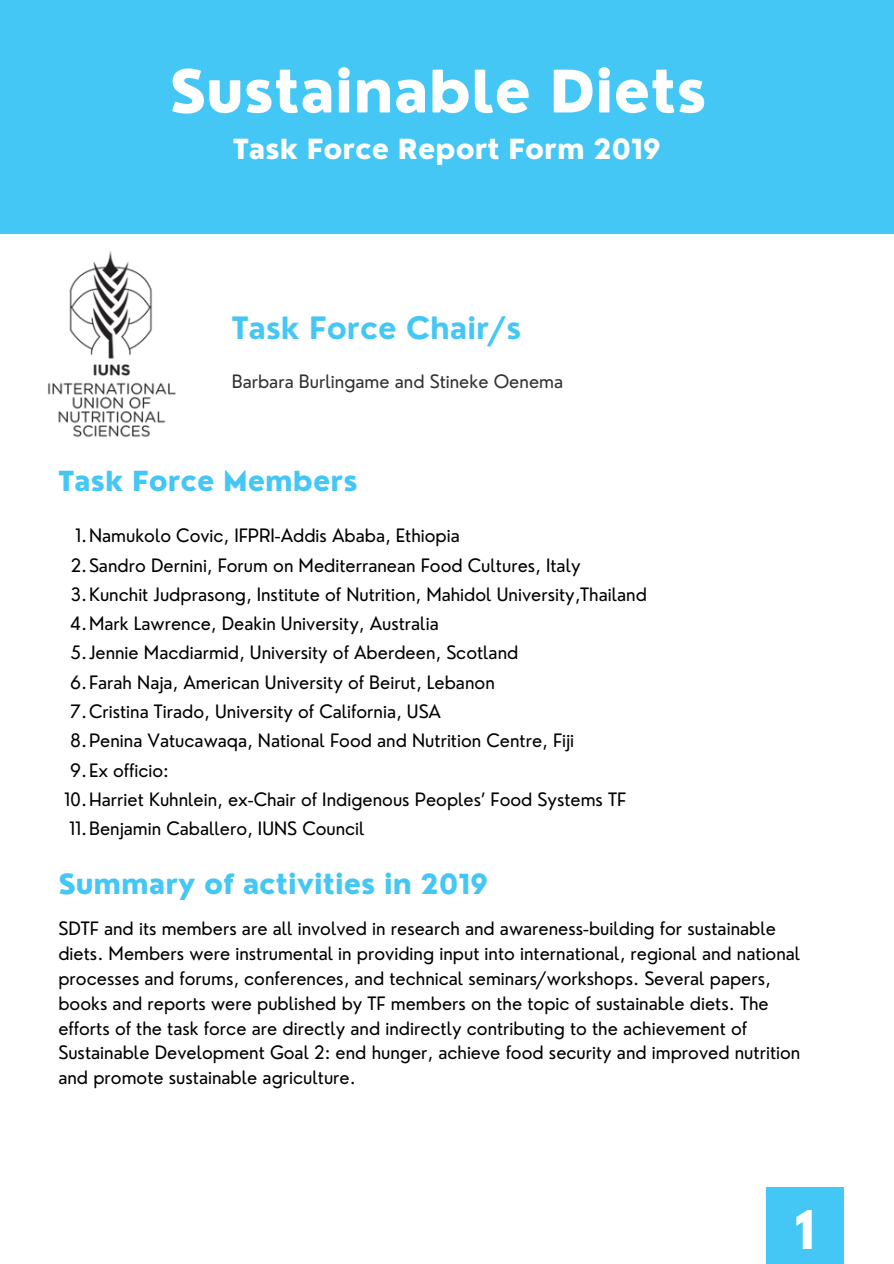
<style>
.page{position:relative;width:894px;height:1264px;background:#fff}
.page>*{position:absolute;margin:0;border:0;box-sizing:border-box;transform-origin:0 0}
.t1{font:800 57px "Nourd";color:#fff}
.t2{font:700 47.25px "League Spartan";color:#fff}
.t3{font:700 30px "Nourd";color:#44c7f5}
.t4{font:800 27px "Nourd";color:#44c7f5}
.t5{font:800 27px "Nourd";color:#fff}
.t6{font:18px/24.8px "Nourd";color:#000}
.t7{font:18px "Nourd";color:#323232}
</style>
<div class="page">
<div style="left:0;top:0;width:893px;height:233px;background:#44c7f5"></div>
<img style="left:48px;top:251px;width:128px;height:187px">
<div style="left:766px;top:1187px;width:77px;height:76px;background:#44c7f5"></div>
<p class="t1" style="left:169px;top:55px;width:538px">Sustainable Diets</p>
<p class="t5" style="left:233px;top:132px;width:429px">Task Force Report Form 2019</p>
<p class="t3" style="left:232px;top:309px;width:291px">Task Force Chair/s</p>
<p class="t7" style="left:232px;top:370px;width:333px">Barbara Burlingame and Stineke Oenema</p>
<p class="t4" style="left:58px;top:464px;width:301px">Task Force Members</p>
<p class="t6" style="left:75px;top:523px;width:386px">1.Namukolo Covic, IFPRI-Addis Ababa, Ethiopia</p>
<p class="t6" style="left:71px;top:552px;width:511px">2.Sandro Dernini, Forum on Mediterranean Food Cultures, Italy</p>
<p class="t6" style="left:71px;top:581px;width:577px">3.Kunchit Judprasong, Institute of Nutrition, Mahidol University,Thailand</p>
<p class="t6" style="left:70px;top:611px;width:370px">4.Mark Lawrence, Deakin University, Australia</p>
<p class="t6" style="left:71px;top:640px;width:449px">5.Jennie Macdiarmid, University of Aberdeen, Scotland</p>
<p class="t6" style="left:70px;top:669px;width:426px">6.Farah Naja, American University of Beirut, Lebanon</p>
<p class="t6" style="left:70px;top:699px;width:372px">7.Cristina Tirado, University of California, USA</p>
<p class="t6" style="left:70px;top:728px;width:505px">8.Penina Vatucawaqa, National Food and Nutrition Centre, Fiji</p>
<p class="t6" style="left:70px;top:757px;width:100px">9.Ex officio:</p>
<p class="t6" style="left:64px;top:786px;width:563px">10.Harriet Kuhnlein, ex-Chair of Indigenous Peoples’ Food Systems TF</p>
<p class="t6" style="left:69px;top:816px;width:297px">11.Benjamin Caballero, IUNS Council</p>
<p class="t4" style="left:58px;top:866px;width:431px">Summary of activities in 2019</p>
<p class="t6" style="left:58px;top:916px;width:743px">SDTF and its members are all involved in research and awareness-building for sustainable diets. Members were instrumental in providing input into international, regional and national processes and forums, conferences, and technical seminars/workshops. Several papers, books and reports were published by TF members on the topic of sustainable diets. The efforts of the task force are directly and indirectly contributing to the achievement of Sustainable Development Goal 2: end hunger, achieve food security and improved nutrition and promote sustainable agriculture.</p>
<p class="t2" style="left:795px;top:1206px;width:21px">1</p>
</div>
